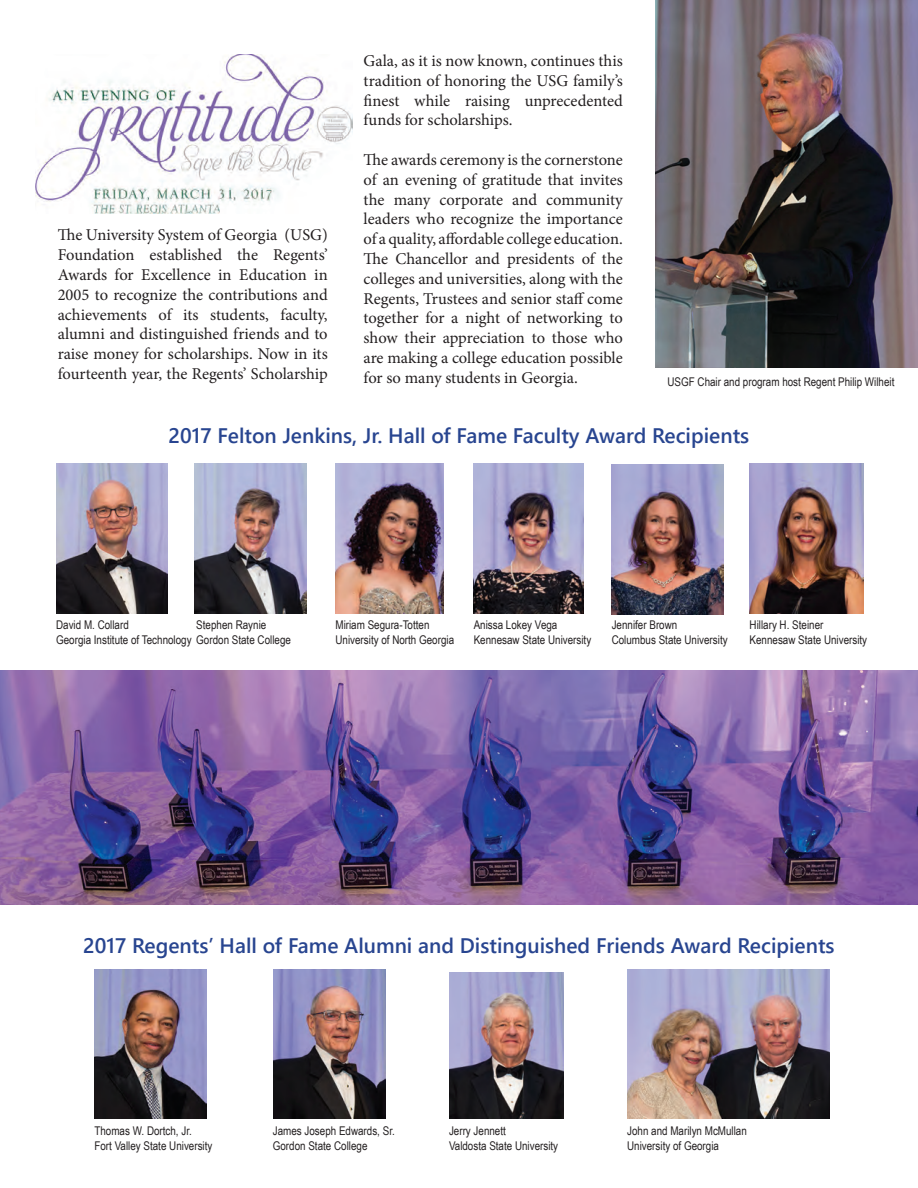
<style>
.page{position:relative;width:918px;height:1188px;background:#fff}
.page>*{position:absolute;margin:0;border:0;box-sizing:border-box;transform-origin:0 0}
.t1{font:600 21px "Segoe UI";color:#284590}
.t2{font:16.5px/19.8px "Minion Pro";color:#231f20;text-align:justify}
.t3{font:12px/14.4px "Arial Narrow";color:#231f20}
</style>
<div class="page">
<img style="left:0;top:671px;width:918px;height:234px">
<img style="left:56px;top:464px;width:111px;height:149px">
<img style="left:195px;top:464px;width:112px;height:149px">
<img style="left:335px;top:464px;width:109px;height:149px">
<img style="left:474px;top:464px;width:110px;height:149px">
<img style="left:612px;top:465px;width:112px;height:149px">
<img style="left:750px;top:464px;width:114px;height:149px">
<img style="left:35px;top:54px;width:317px;height:160px">
<img style="left:94px;top:969px;width:112px;height:150px">
<img style="left:274px;top:969px;width:111px;height:150px">
<img style="left:627px;top:969px;width:202px;height:150px">
<img style="left:449px;top:972px;width:114px;height:147px">
<img style="left:656px;top:0;width:262px;height:368px">
<p class="t2" style="left:58px;top:225px;width:272px">The University System of Georgia (USG)<br>Foundation established the Regents’ Awards for Excellence in Education in 2005 to recognize the contributions and achievements of its students, faculty, alumni and distinguished friends and to raise money for scholarships. Now in its fourteenth year, the Regents’ Scholarship</p>
<p class="t2" style="left:364px;top:51px;width:261px">Gala, as it is now known, continues this tradition of honoring the USG family’s finest while raising unprecedented funds for scholarships.</p>
<p class="t2" style="left:364px;top:150px;width:261px">The awards ceremony is the cornerstone of an evening of gratitude that invites the many corporate and community leaders who recognize the importance of a quality, affordable college education.<br>The Chancellor and presidents of the colleges and universities, along with the Regents, Trustees and senior staff come together for a night of networking to show their appreciation to those who are making a college education possible for so many students in Georgia.</p>
<p class="t3" style="left:668px;top:374px;width:228px">USGF Chair and program host Regent Philip Wilheit</p>
<p class="t1" style="left:169px;top:416px;width:582px">2017 Felton Jenkins, Jr. Hall of Fame Faculty Award Recipients</p>
<p class="t3" style="left:56px;top:618px;width:236px">David M. Collard<br>Georgia Institute of Technology Gordon State College</p>
<p class="t3" style="left:196px;top:618px;width:72px">Stephen Raynie</p>
<p class="t3" style="left:335px;top:618px;width:120px">Miriam Segura-Totten<br>University of North Georgia</p>
<p class="t3" style="left:474px;top:618px;width:119px">Anissa Lokey Vega<br>Kennesaw State University</p>
<p class="t3" style="left:612px;top:618px;width:117px">Jennifer Brown<br>Columbus State University</p>
<p class="t3" style="left:750px;top:618px;width:119px">Hillary H. Steiner<br>Kennesaw State University</p>
<p class="t1" style="left:83px;top:926px;width:753px">2017 Regents’ Hall of Fame Alumni and Distinguished Friends Award Recipients</p>
<p class="t3" style="left:95px;top:1123px;width:119px">Thomas W. Dortch, Jr.<br>Fort Valley State University</p>
<p class="t3" style="left:273px;top:1123px;width:123px">James Joseph Edwards, Sr.<br>Gordon State College</p>
<p class="t3" style="left:449px;top:1123px;width:111px">Jerry Jennett<br>Valdosta State University</p>
<p class="t3" style="left:627px;top:1123px;width:121px">John and Marilyn McMullan<br>University of Georgia</p>
</div>
